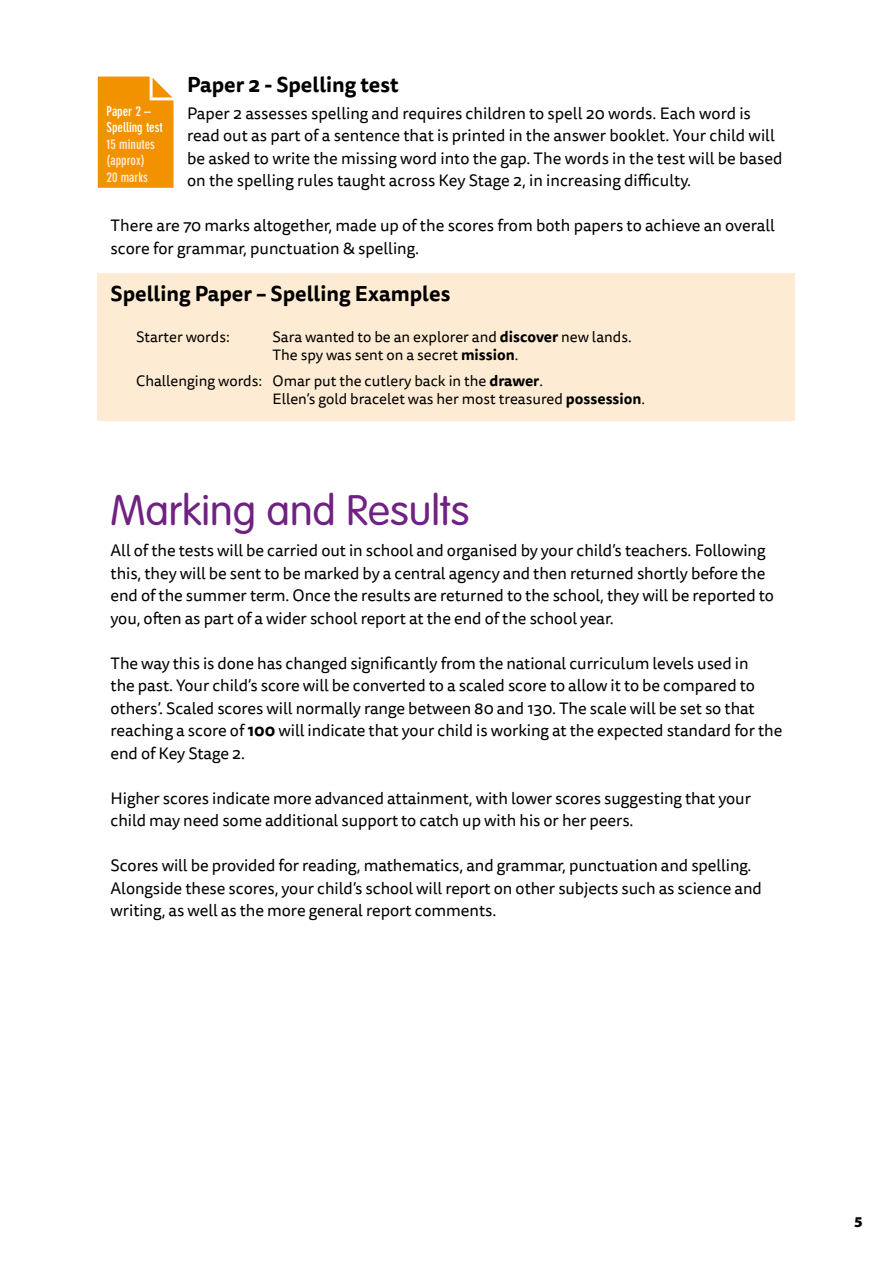
<style>
.page{position:relative;width:893px;height:1263px;background:#fff}
.page>*{position:absolute;margin:0;border:0;box-sizing:border-box;transform-origin:0 0}
.t1{font:300 42px "VAG Rounded";color:#702283}
.t2{font:700 21px "Tisa Sans Pro";color:#000}
.t3{font:16.5px/22.5px "Tisa Sans Pro";letter-spacing:-.005em;color:#000}
.t4{font:15px/18px "Tisa Sans Pro";color:#000}
.t5{font:900 15px "Myriad Pro";color:#000}
.t6{font:700 condensed 13.5px/16.5px "DIN Neuzeit Grotesk";color:#ffeed5}
.t7{font:700 condensed 13.5px/16.5px "DIN Neuzeit Grotesk";color:#fff}
.s1{font-weight:700}
</style>
<div class="page">
<div style="left:98px;top:273px;width:697px;height:47px;background:#feebd3"></div>
<div style="left:98px;top:318px;width:697px;height:40px;background:#feebd3"></div>
<div style="left:98px;top:336px;width:697px;height:40px;background:#feebd3"></div>
<div style="left:98px;top:362px;width:697px;height:41px;background:#feebd3"></div>
<div style="left:98px;top:380px;width:697px;height:41px;background:#feebd3"></div>
<div style="left:98px;top:77px;width:76px;height:111px;background:#f39200"></div>
<p class="t2" style="left:187px;top:69px;width:213px">Paper 2 - Spelling test</p>
<p class="t3" style="left:187px;top:102px;width:597px">Paper 2 assesses spelling and requires children to spell 20 words. Each word is read out as part of a sentence that is printed in the answer booklet. Your child will be asked to write the missing word into the gap. The words in the test will be based on the spelling rules taught across Key Stage 2, in increasing difficulty.</p>
<p class="t3" style="left:111px;top:215px;width:666px">There are 70 marks altogether, made up of the scores from both papers to achieve an overall score for grammar, punctuation &amp; spelling.</p>
<p class="t2" style="left:111px;top:278px;width:341px">Spelling Paper – Spelling Examples</p>
<p class="t4" style="left:136px;top:328px;width:95px">Starter words:</p>
<p class="t4" style="left:273px;top:328px;width:361px">Sara wanted to be an explorer and <span class="s1">discover</span> new lands.<br>The spy was sent on a secret <span class="s1">mission</span>.</p>
<p class="t4" style="left:273px;top:372px;width:374px;text-indent:-136px">Challenging words: Omar put the cutlery back in the <span class="s1">drawer</span>.<br>Ellen’s gold bracelet was her most treasured <span class="s1">possession</span>.</p>
<p class="t7" style="left:107px;top:103px;width:58px">Paper 2 –<br>Spelling test</p>
<p class="t6" style="left:107px;top:136px;width:50px">15 minutes (approx)<br>20 marks</p>
<h1 class="t1" style="left:111px;top:486px;width:360px">Marking and Results</h1>
<p class="t3" style="left:111px;top:539px;width:665px">All of the tests will be carried out in school and organised by your child’s teachers. Following this, they will be sent to be marked by a central agency and then returned shortly before the end of the summer term. Once the results are returned to the school, they will be reported to you, often as part of a wider school report at the end of the school year.</p>
<p class="t3" style="left:111px;top:652px;width:673px">The way this is done has changed significantly from the national curriculum levels used in<br>the past. Your child’s score will be converted to a scaled score to allow it to be compared to others’. Scaled scores will normally range between 80 and 130. The scale will be set so that reaching a score of <span class="s1">100</span> will indicate that your child is working at the expected standard for the end of Key Stage 2.</p>
<p class="t3" style="left:111px;top:787px;width:642px">Higher scores indicate more advanced attainment, with lower scores suggesting that your child may need some additional support to catch up with his or her peers.</p>
<p class="t3" style="left:111px;top:854px;width:653px">Scores will be provided for reading, mathematics, and grammar, punctuation and spelling.<br>Alongside these scores, your child’s school will report on other subjects such as science and writing, as well as the more general report comments.</p>
<p class="t5" style="left:854px;top:1214px;width:10px">5</p>
</div>
